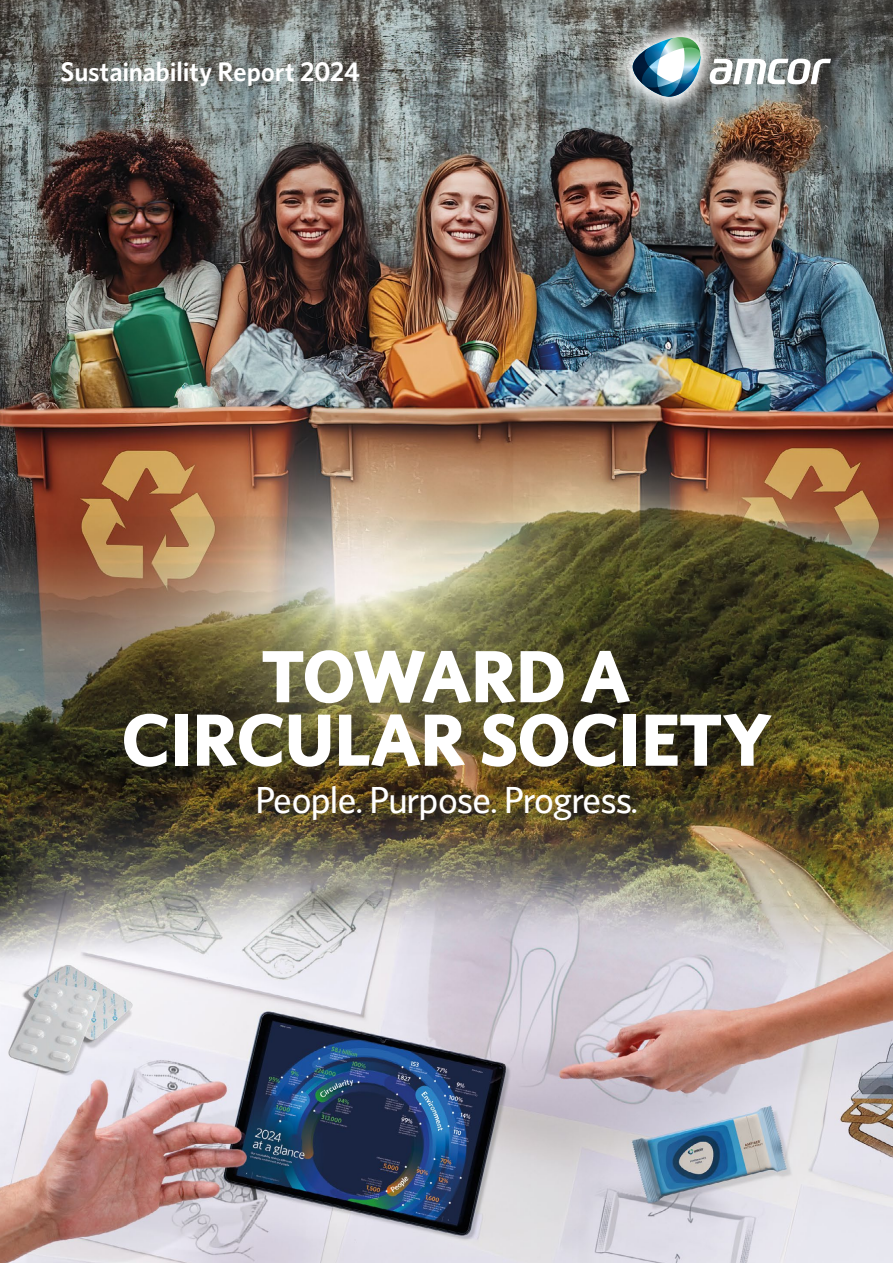
<style>
.page{position:relative;width:893px;height:1263px;background:#fff}
.page>*{position:absolute;margin:0;border:0;box-sizing:border-box;transform-origin:0 0}
.t1{font:700 74.25px/63.4px "Amcor Pro";letter-spacing:-.04em;color:#fff;text-align:center}
.t2{font:500 35.4px "Amcor Pro";letter-spacing:-.02em;color:#fff}
.t3{font:600 27px "Amcor Pro";letter-spacing:-.005em;color:#fff}
</style>
<div class="page">
<img style="left:0;top:0;width:893px;height:1263px">
<img style="left:587px;top:0;width:160px;height:142px">
<img style="left:632px;top:35px;width:69px;height:63px">
<svg style="left:710px;top:59px;width:121px;height:25px"></svg>
<p class="t3" style="left:61px;top:54px;width:301px">Sustainability Report 2024</p>
<h1 class="t1" style="left:120px;top:644px;width:654px">TOWARD A<br>CIRCULAR SOCIETY</h1>
<h2 class="t2" style="left:255px;top:776px;width:384px">People. Purpose. Progress.</h2>
</div>
